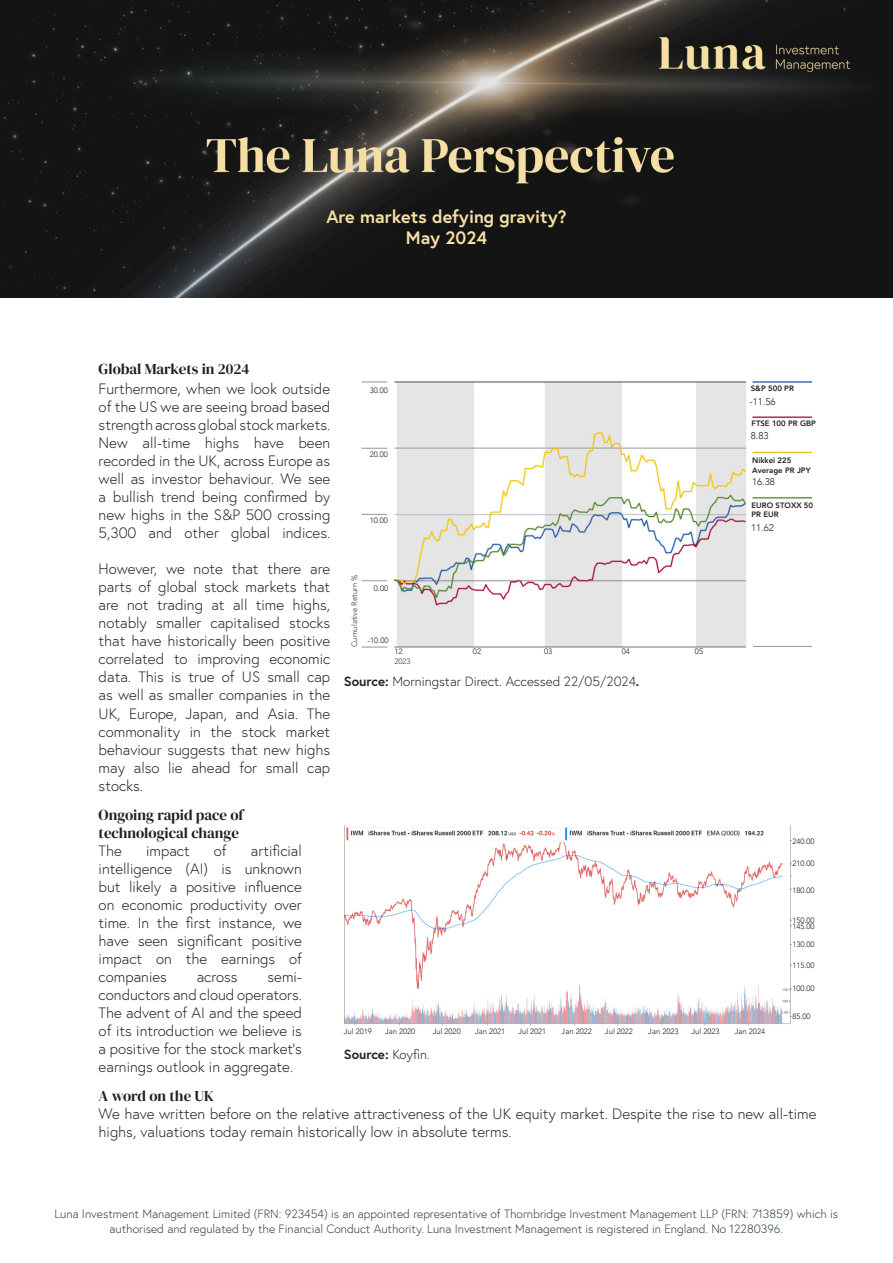
<style>
.page{position:relative;width:893px;height:1263px;background:#fff}
.page>*{position:absolute;margin:0;border:0;box-sizing:border-box;transform-origin:0 0}
.t1{font:700 18px "Europa";color:#f5dfa4}
.t2{font:300 15px/18px "Europa";color:#231f20;text-align:justify}
.t3{font:15px/18px "DM Serif Display";color:#231f20}
.t4{font:300 13.35px "Europa";color:#231f20}
.t5{font:700 13.2px "Europa";color:#231f20}
.t6{font:300 12px/14.4px "Europa";color:#293a44;text-align:center}
.t7{font:300 9.75px "Avenir";color:#231f20}
.t8{font:300 7.8px "Avenir";color:#231f20}
.t9{font:800 7.8px "Avenir";color:#231f20}
.t10{font:300 7.8px "Avenir";color:#313d47}
.s1{font-weight:700}
.s2{font-weight:300}
</style>
<div class="page">
<img style="left:361px;top:381px;width:450px;height:266px">
<div style="left:363px;top:450px;width:26px;height:60px;background:#fff"></div>
<div style="left:362px;top:385px;width:26px;height:61px;background:#fff"></div>
<div style="left:363px;top:584px;width:26px;height:61px;background:#fff"></div>
<div style="left:363px;top:516px;width:26px;height:60px;background:#fff"></div>
<div style="left:751px;top:500px;width:64px;height:37px;background:#fff"></div>
<div style="left:749px;top:419px;width:66px;height:27px;background:#fff"></div>
<div style="left:751px;top:455px;width:64px;height:35px;background:#fff"></div>
<div style="left:749px;top:384px;width:62px;height:27px;background:#fff"></div>
<img style="left:0;top:0;width:893px;height:298px">
<img style="left:344px;top:826px;width:447px;height:200px">
<img style="left:346px;top:827px;width:423px;height:15px">
<p class="t3" style="left:99px;top:360px;width:152px">Global Markets in 2024</p>
<p class="t1" style="left:326px;top:204px;width:242px">Are markets defying gravity?</p>
<p class="t1" style="left:406px;top:226px;width:83px">May 2024</p>
<p class="t2" style="left:99px;top:379px;width:233px">Furthermore, when we look outside of the US we are seeing broad based strength across global stock markets.<br>New all-time highs have been recorded in the UK, across Europe as well as investor behaviour. We see a bullish trend being confirmed by new highs in the S&amp;P 500 crossing 5,300 and other global indices.</p>
<p class="t2" style="left:99px;top:559px;width:233px">However, we note that there are parts of global stock markets that are not trading at all time highs, notably smaller capitalised stocks that have historically been positive correlated to improving economic data. This is true of US small cap as well as smaller companies in the</p>
<p class="t8" style="left:370px;top:385px;width:20px">30.00</p>
<p class="t8" style="left:370px;top:450px;width:20px">20.00</p>
<p class="t8" style="left:370px;top:516px;width:20px">10.00</p>
<p class="t10" style="left:350px;top:647px;width:74px;rotate:-90deg">Cumulative Return %</p>
<p class="t8" style="left:374px;top:584px;width:16px">0.00</p>
<p class="t8" style="left:368px;top:635px;width:22px">-10.00</p>
<p class="t8" style="left:394px;top:647px;width:10px">12</p>
<p class="t8" style="left:473px;top:646px;width:10px">02</p>
<p class="t8" style="left:544px;top:647px;width:10px">03</p>
<p class="t8" style="left:622px;top:646px;width:10px">04</p>
<p class="t8" style="left:695px;top:647px;width:10px">05</p>
<p class="t10" style="left:394px;top:656px;width:18px">2023</p>
<p class="t4" style="left:344px;top:673px;width:297px"><span class="s1">Source:</span> Morningstar Direct. Accessed 22/05/2024<span class="s1">.</span></p>
<p class="t9" style="left:751px;top:383px;width:45px">S&amp;P 500 PR</p>
<p class="t9" style="left:751px;top:418px;width:66px">FTSE 100 PR GBP</p>
<p class="t9" style="left:752px;top:455px;width:41px">Nikkei 225</p>
<p class="t9" style="left:752px;top:464px;width:60px">Average PR JPY</p>
<p class="t9" style="left:751px;top:499px;width:63px">EURO STOXX 50</p>
<p class="t9" style="left:751px;top:509px;width:29px">PR EUR</p>
<p class="t7" style="left:749px;top:396px;width:28px">-11.56</p>
<p class="t7" style="left:751px;top:430px;width:19px">8.83</p>
<p class="t7" style="left:752px;top:476px;width:24px">16.38</p>
<p class="t7" style="left:751px;top:522px;width:24px">11.62</p>
<p class="t2" style="left:99px;top:704px;width:233px">UK, Europe, Japan, and Asia. The commonality in the stock market behaviour suggests that new highs may also lie ahead for small cap stocks.</p>
<p class="t3" style="left:99px;top:806px;width:147px">Ongoing rapid pace of technological change</p>
<p class="t2" style="left:99px;top:842px;width:25px">The</p>
<p class="t2" style="left:146px;top:842px;width:45px">impact</p>
<p class="t2" style="left:214px;top:842px;width:14px">of</p>
<p class="t8" style="left:792px;top:836px;width:24px">240.00</p>
<p class="t8" style="left:792px;top:859px;width:24px">210.00</p>
<p class="t8" style="left:792px;top:885px;width:24px">180.00</p>
<p class="t8" style="left:792px;top:916px;width:24px">150.00</p>
<p class="t8" style="left:792px;top:922px;width:24px">145.00</p>
<p class="t8" style="left:792px;top:939px;width:24px">130.00</p>
<p class="t8" style="left:792px;top:960px;width:24px">115.00</p>
<p class="t8" style="left:792px;top:983px;width:24px">100.00</p>
<p class="t8" style="left:792px;top:1011px;width:20px">85.00</p>
<p class="t2" style="left:99px;top:842px;width:205px;text-indent:152px">artificial intelligence (AI) is unknown but likely a positive influence on economic productivity over time. In the first instance, we have seen significant positive impact on the earnings of companies</p>
<p class="t2" style="left:99px;top:968px;width:205px;text-indent:169px">semi&shy;conductors and cloud operators.<br>The advent of AI and the speed of its introduction we believe is a positive for the stock market’s earnings outlook in aggregate.</p>
<p class="t3" style="left:99px;top:1087px;width:117px">A word on the UK</p>
<p class="t2" style="left:99px;top:1104px;width:719px">We have written before on the relative attractiveness of the UK equity market. Despite the rise to new all-time highs, valuations today remain historically low in absolute terms.</p>
<p class="t2" style="left:197px;top:968px;width:42px">across</p>
<p class="t8" style="left:344px;top:1026px;width:29px">Jul 2019</p>
<p class="t8" style="left:385px;top:1026px;width:32px">Jan 2020</p>
<p class="t8" style="left:433px;top:1026px;width:29px">Jul 2020</p>
<p class="t8" style="left:475px;top:1026px;width:32px">Jan 2021</p>
<p class="t8" style="left:518px;top:1026px;width:29px">Jul 2021</p>
<p class="t8" style="left:562px;top:1026px;width:32px">Jan 2022</p>
<p class="t8" style="left:605px;top:1026px;width:29px">Jul 2022</p>
<p class="t8" style="left:648px;top:1026px;width:32px">Jan 2023</p>
<p class="t8" style="left:692px;top:1026px;width:29px">Jul 2023</p>
<p class="t8" style="left:735px;top:1026px;width:32px">Jan 2024</p>
<p class="t5" style="left:344px;top:1045px;width:87px">Source: <span class="s2">Koyfin.</span></p>
<p class="t6" style="left:54px;top:1207px;width:785px">Luna Investment Management Limited (FRN: 923454) is an appointed representative of Thornbridge Investment Management LLP (FRN: 713859) which is authorised and regulated by the Financial Conduct Authority. Luna Investment Management is registered in England. No 12280396.</p>
</div>
